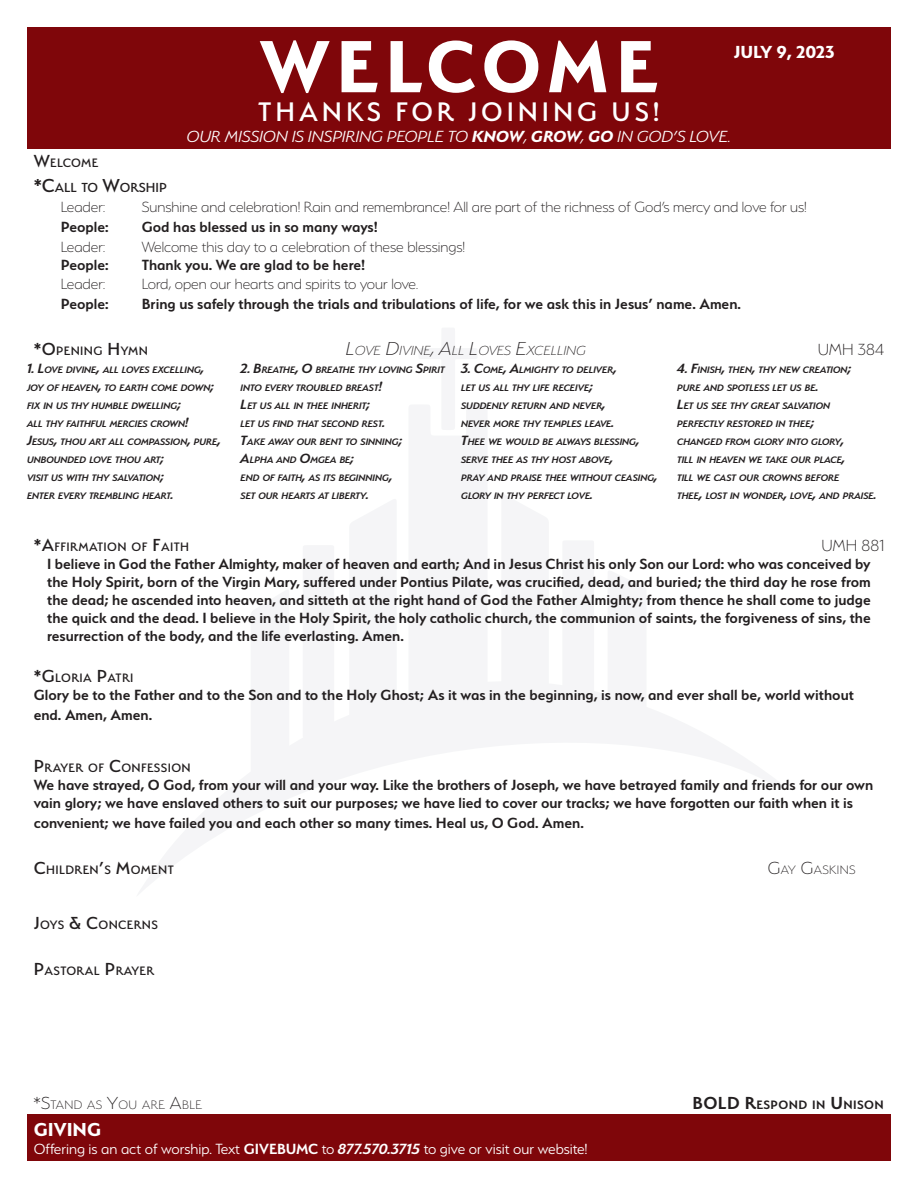
<style>
.page{position:relative;width:918px;height:1188px;background:#fff}
.page>*{position:absolute;margin:0;border:0;box-sizing:border-box;transform-origin:0 0}
.Main{font:700 82.5px "Serenity";letter-spacing:.07em;color:#fff}
.Secondary{font:500 30px "Serenity";letter-spacing:.13em;color:#fff}
.GIVE_SHARE{font:700 21px "Serenity";color:#fff}
.GIVE_SHARE-2{font:700 19.5px "Serenity";letter-spacing:-.005em;color:#fff}
.Secondary-2{font:italic 300 18px "Serenity";color:#fff}
.Order{font:200 18px "Serenity";letter-spacing:.01em;color:#231f20}
.Reponses{font:600 16.5px/18px "Serenity";color:#231f20;text-align:justify}
.Order-2{font:600 16.5px/19.5px "Serenity";color:#231f20}
.Call_to_Worship{font:200 16.5px "Serenity";color:#231f20}
.Call_to_Worship-2{font:600 16.5px "Serenity";color:#231f20}
.Body_Text{font:300 16.5px "Serenity";color:#fff}
.Order-3{font:italic 200 14.7px "Serenity";letter-spacing:.015em;color:#231f20}
.t1{font:500 14.7px "Serenity";color:#231f20}
.Order-4{font:500 13.65px "Serenity";letter-spacing:.03em;color:#231f20}
.Order-5{font:200 13.65px "Serenity";letter-spacing:.03em;color:#231f20}
.Order-6{font:600 13.65px "Serenity";letter-spacing:.03em;color:#231f20}
.Order-7{font:italic 600 10.5px/18px "Serenity";letter-spacing:-.015em;color:#231f20}
.s1{font-weight:700}
.s2{font-size:19.5px}
.s3{font-size:21px}
.s4{font-size:15px}
.s5{font-weight:600}
.s6{font-weight:600;font-style:italic}
</style>
<div class="page">
<div style="left:27px;top:27px;width:864px;height:121px;background:#7f060a"></div>
<div style="left:27px;top:1114px;width:864px;height:47px;background:#7f060a"></div>
<p class="Main" style="left:260px;top:20px;width:400px">WELCOME</p>
<p class="Secondary" style="left:258px;top:95px;width:403px">THANKS FOR JOINING US!</p>
<p class="Secondary-2" style="left:187px;top:127px;width:546px">OUR MISSION IS INSPIRING PEOPLE TO <span class="s1">KNOW</span>, <span class="s1">GROW</span>, <span class="s1">GO</span> IN GOD’S LOVE.</p>
<p class="GIVE_SHARE-2" style="left:734px;top:41px;width:102px">JULY 9, 2023</p>
<p class="Order-4" style="left:34px;top:155px;width:66px"><span class="s2">W</span>ELCOME</p>
<p class="t1" style="left:34px;top:180px;width:135px"><span class="s3">*C</span>ALL TO <span class="s3">W</span>ORSHIP</p>
<p class="Call_to_Worship" style="left:61px;top:198px;width:46px">Leader:</p>
<p class="Call_to_Worship" style="left:142px;top:198px;width:667px">Sunshine and celebration! Rain and remembrance! All are part of the richness of God’s mercy and love for us!</p>
<p class="Call_to_Worship-2" style="left:61px;top:218px;width:49px">People:</p>
<p class="Call_to_Worship-2" style="left:142px;top:218px;width:238px">God has blessed us in so many ways!</p>
<p class="Call_to_Worship" style="left:61px;top:238px;width:46px">Leader:</p>
<p class="Call_to_Worship" style="left:142px;top:238px;width:325px">Welcome this day to a celebration of these blessings!</p>
<p class="Call_to_Worship-2" style="left:61px;top:255px;width:49px">People:</p>
<p class="Call_to_Worship-2" style="left:142px;top:255px;width:225px">Thank you. We are glad to be here!</p>
<p class="Call_to_Worship" style="left:61px;top:276px;width:46px">Leader:</p>
<p class="Call_to_Worship" style="left:142px;top:276px;width:278px">Lord, open our hearts and spirits to your love.</p>
<p class="Call_to_Worship-2" style="left:61px;top:295px;width:49px">People:</p>
<p class="Call_to_Worship-2" style="left:142px;top:295px;width:601px">Bring us safely through the trials and tribulations of life, for we ask this in Jesus’ name. Amen.</p>
<p class="Order-4" style="left:34px;top:343px;width:116px"><span class="s2">*O</span>PENING <span class="s2">H</span>YMN</p>
<p class="Order-3" style="left:346px;top:343px;width:241px"><span class="s3">L</span>OVE <span class="s3">D</span>IVINE<span class="s3">, A</span>LL <span class="s3">L</span>OVES <span class="s3">E</span>XCELL ING</p>
<p class="Order" style="left:818px;top:340px;width:68px">UMH 384</p>
<p class="Order-7" style="left:27px;top:361px;width:196px"><span class="s4">1. L</span>OVE DIVINE<span class="s4">,</span> ALL LOVES EXCELL ING<span class="s4">,<br></span>JOY OF HEAVEN<span class="s4">,</span> TO EARTH COME DOWN<span class="s4">;<br></span>FIX IN US THY HUMBLE DWELL ING<span class="s4">;<br></span>ALL THY FAITHFUL MERCIES CROWN<span class="s4">!<br>J</span>ESUS<span class="s4">,</span> THOU ART ALL COMPASSION<span class="s4">,</span> PURE<span class="s4">,<br></span>UNBOUNDED LOVE THOU ART<span class="s4">;<br></span>VISIT US WITH THY SALVATION<span class="s4">;<br></span>ENTER EVERY TREMBLING HEART<span class="s4">.</span></p>
<p class="Order-7" style="left:241px;top:361px;width:206px"><span class="s4">2. B</span>REATHE<span class="s4">, O</span> BREATHE THY LOVING <span class="s4">S</span>PIRIT<br>INTO EVERY TROUBLED BREAST<span class="s4">!<br>L</span>ET US ALL IN THEE INHERIT<span class="s4">;<br></span>LET US FIND THAT SECOND REST<span class="s4">.<br>T</span>AKE AWAY OUR BENT TO SINNING<span class="s4">;<br>A</span>LPHA AND <span class="s4">O</span>MGEA BE<span class="s4">;<br></span>END OF FAITH<span class="s4">,</span> AS ITS BEGINNING<span class="s4">,<br></span>SET OUR HEARTS AT LIBERTY<span class="s4">.</span></p>
<p class="Order-7" style="left:461px;top:361px;width:198px"><span class="s4">3. C</span>OME<span class="s4">, A</span>LMIGHTY TO DELIVER<span class="s4">,<br></span>LET US ALL THY LIFE RECEIVE<span class="s4">;<br></span>SUDDENLY RETURN AND NEVER<span class="s4">,<br></span>NEVER MORE THY TEMPLES LEAVE<span class="s4">.<br>T</span>HEE WE WOULD BE ALWAYS BLESSING<span class="s4">,<br></span>SERVE THEE AS THY HOST ABOVE<span class="s4">,<br></span>PRAY AND PRAISE THEE WITHOUT CEASING<span class="s4">,<br></span>GLORY IN THY PERFECT LOVE<span class="s4">.</span></p>
<p class="Order-7" style="left:677px;top:361px;width:201px"><span class="s4">4. F</span>INISH<span class="s4">,</span> THEN<span class="s4">,</span> THY NEW CREATION<span class="s4">;<br></span>PURE AND SPOTLESS LET US BE<span class="s4">.<br>L</span>ET US SEE THY GREAT SALVATION<br>PERFECTLY RESTORED IN THEE<span class="s4">;<br></span>CHANGED FROM GLORY INTO GLORY<span class="s4">,<br></span>TILL IN HEAVEN WE TAKE OUR PLACE<span class="s4">,<br></span>TILL WE CAST OUR CROWNS BEFORE<br>THEE<span class="s4">,</span> LOST IN WONDER<span class="s4">,</span> LOVE<span class="s4">,</span> AND PRAISE<span class="s4">.</span></p>
<p class="Order-4" style="left:34px;top:540px;width:157px"><span class="s2">*A</span>FFIRMATION OF <span class="s2">F</span>AITH</p>
<p class="Order" style="left:821px;top:536px;width:64px">UMH 881</p>
<p class="Reponses" style="left:47px;top:555px;width:825px">I believe in God the Father Almighty, maker of heaven and earth; And in Jesus Christ his only Son our Lord: who was conceived by the Holy Spirit, born of the Virgin Mary, suffered under Pontius Pilate, was crucified, dead, and buried; the third day he rose from the dead; he ascended into heaven, and sitteth at the right hand of God the Father Almighty; from thence he shall come to judge the quick and the dead. I believe in the Holy Spirit, the holy catholic church, the communion of saints, the forgiveness of sins, the resurrection of the body, and the life everlasting. Amen.</p>
<p class="Order-4" style="left:34px;top:671px;width:101px"><span class="s2">*G</span>LORIA <span class="s2">P</span>ATRI</p>
<p class="Order-2" style="left:34px;top:685px;width:822px">Glory be to the Father and to the Son and to the Holy Ghost; As it was in the beginning, is now, and ever shall be, world without end. Amen, Amen.</p>
<p class="Order-4" style="left:34px;top:761px;width:159px"><span class="s2">P</span>RAYER OF <span class="s2">C</span>ONFESSION</p>
<p class="Order-2" style="left:34px;top:776px;width:841px;line-height:18px">We have strayed, O God, from your will and your way. Like the brothers of Joseph, we have betrayed family and friends for our own vain glory; we have enslaved others to suit our purposes; we have lied to cover our tracks; we have forgotten our faith when it is</p>
<p class="Order-2" style="left:34px;top:813px;width:552px">convenient; we have failed you and each other so many times. Heal us, O God. Amen.</p>
<p class="Order-4" style="left:34px;top:862px;width:142px"><span class="s2">C</span>HILDREN<span class="s2">’</span>S <span class="s2">M</span>OMENT</p>
<p class="Order-5" style="left:768px;top:862px;width:89px"><span class="s2">G</span>AY <span class="s2">G</span>ASKINS</p>
<p class="Order-4" style="left:34px;top:918px;width:126px"><span class="s2">J</span>OYS <span class="s2">&amp; C</span>ONCERNS</p>
<p class="Order-4" style="left:34px;top:963px;width:122px"><span class="s2">P</span>ASTORAL <span class="s2">P</span> RAYER</p>
<p class="Order-5" style="left:33px;top:1097px;width:170px"><span class="s2">*S</span>TAND AS <span class="s2">Y</span>OU ARE <span class="s2">A</span>BLE</p>
<p class="Order-6" style="left:693px;top:1097px;width:193px"><span class="s2">BOLD R</span>ESPOND IN <span class="s2">U</span>NISON</p>
<p class="GIVE_SHARE" style="left:34px;top:1118px;width:69px">GIVING</p>
<p class="Body_Text" style="left:34px;top:1141px;width:556px">Offering is an act of worship. Text <span class="s5">GIVEBUMC</span> to <span class="s6">877.570.3715</span> to give or visit our website!</p>
</div>
